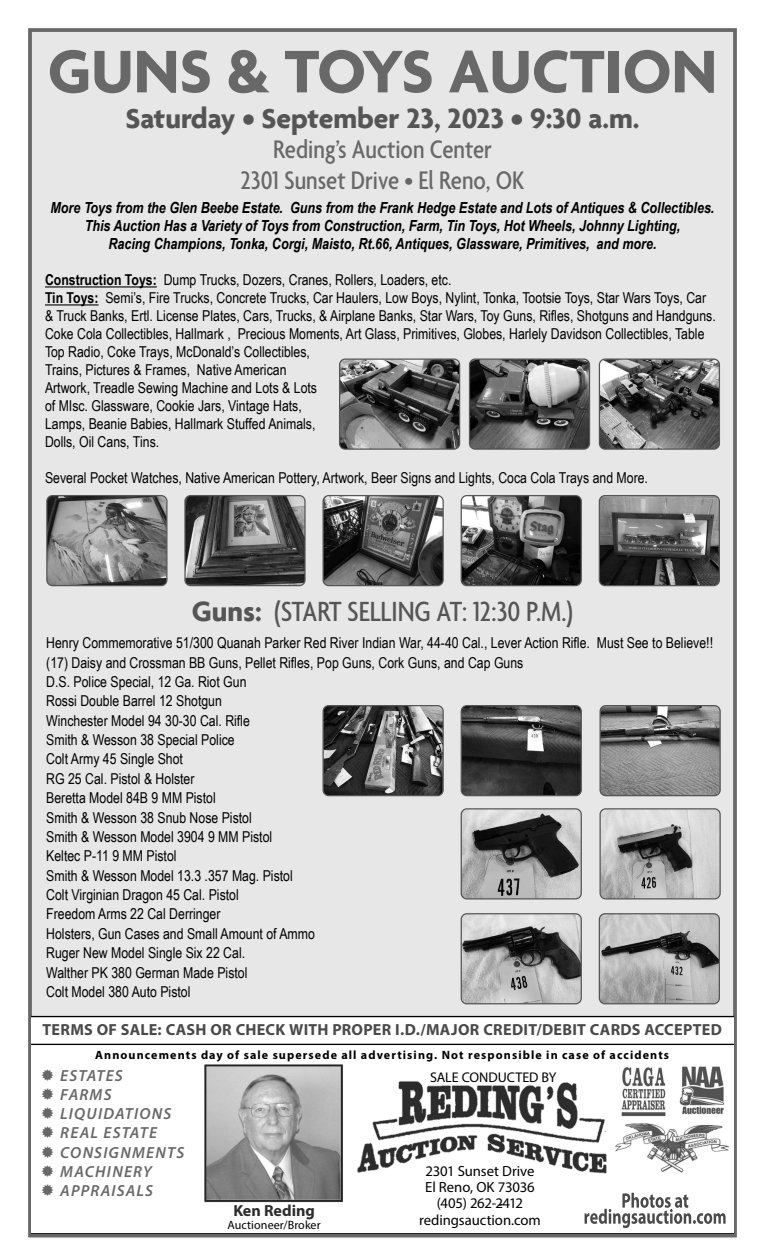
<style>
.page{position:relative;width:765px;height:1260px;background:#fff}
.page>*{position:absolute;margin:0;border:0;box-sizing:border-box;transform-origin:0 0}
.t1{font:700 65px "Agenda";color:#686868}
.t2{font:700 30px "Agenda";color:#555}
.t3{font:500 condensed 30px "Agenda";color:#555}
.t4{font:500 condensed 27.5px "Agenda";color:#686868}
.t5{font:700 16.12px "Myriad Pro";letter-spacing:.015em;color:#4a4a4a}
.t6{font:italic 600 16.12px/19.2px "Myriad Pro";letter-spacing:.07em;color:#686868}
.t7{font:700 16.12px "Myriad Pro";color:#2c2c2c}
.t8{font:italic 700 15.25px/18.4px "Arial Narrow";color:#000;text-align:center}
.t9{font:15px/18px "Arial Narrow";color:#000}
.t10{font:14.75px/16.1px "Myriad Pro";letter-spacing:-.005em;color:#000;text-align:center}
.t11{font:14.75px "Helvetica";color:#010101}
.t12{font:14.12px "Myriad Pro";letter-spacing:-.005em;color:#000}
.t13{font:700 12px "Myriad Pro";letter-spacing:.09em;color:#000}
.t14{font:12px "Myriad Pro";letter-spacing:.005em;color:#000}
.s1{font-weight:700}
.s2{font-weight:700;font-stretch:normal}
</style>
<div class="page">
<div style="left:28px;top:28px;width:709px;height:1210px;background:#e7e7e7;border:4px solid #686868"></div>
<hr style="left:45px;top:286px;width:112px;height:2px;background:#000">
<hr style="left:45px;top:304px;width:54px;height:2px;background:#000">
<div style="left:31px;top:1016px;width:703px;height:218px;background:#fff"></div>
<hr style="left:31px;top:1044px;width:703px;height:1px;background:#000">
<img style="left:356px;top:1066px;width:256px;height:112px">
<img style="left:205px;top:1064px;width:138px;height:138px">
<img style="left:619px;top:1067px;width:48px;height:50px">
<img style="left:679px;top:1065px;width:46px;height:51px">
<img style="left:616px;top:1124px;width:113px;height:49px">
<svg style="left:584px;top:1193px;width:142px;height:35px;background:#cfcfcf"></svg>
<img style="left:461px;top:706px;width:120px;height:90px">
<div style="left:461px;top:705px;width:121px;height:91px;border:1px solid #555;border-radius:6px"></div>
<img style="left:324px;top:707px;width:118px;height:87px">
<div style="left:322px;top:705px;width:122px;height:91px;border:1px solid #555;border-radius:6px"></div>
<img style="left:600px;top:706px;width:119px;height:90px">
<div style="left:600px;top:705px;width:121px;height:91px;border:1px solid #555;border-radius:6px"></div>
<img style="left:599px;top:496px;width:120px;height:90px">
<div style="left:599px;top:495px;width:121px;height:91px;border:1px solid #555;border-radius:6px"></div>
<img style="left:601px;top:360px;width:117px;height:88px">
<div style="left:599px;top:358px;width:121px;height:92px;border:1px solid #555;border-radius:6px"></div>
<img style="left:471px;top:360px;width:117px;height:88px">
<div style="left:469px;top:358px;width:121px;height:92px;border:1px solid #555;border-radius:6px"></div>
<img style="left:341px;top:360px;width:117px;height:88px">
<div style="left:339px;top:358px;width:121px;height:92px;border:1px solid #555;border-radius:6px"></div>
<img style="left:461px;top:496px;width:119px;height:90px">
<div style="left:461px;top:495px;width:121px;height:91px;border:1px solid #555;border-radius:6px"></div>
<img style="left:324px;top:497px;width:118px;height:87px">
<div style="left:322px;top:495px;width:122px;height:91px;border:1px solid #555;border-radius:6px"></div>
<img style="left:48px;top:497px;width:118px;height:87px">
<div style="left:46px;top:495px;width:122px;height:91px;border:1px solid #555;border-radius:6px"></div>
<img style="left:186px;top:497px;width:118px;height:87px">
<div style="left:184px;top:495px;width:122px;height:91px;border:1px solid #555;border-radius:6px"></div>
<img style="left:600px;top:809px;width:119px;height:89px">
<div style="left:600px;top:808px;width:121px;height:92px;border:1px solid #555;border-radius:6px"></div>
<img style="left:599px;top:915px;width:120px;height:89px">
<div style="left:599px;top:913px;width:121px;height:91px;border:1px solid #555;border-radius:6px"></div>
<img style="left:461px;top:914px;width:120px;height:90px">
<div style="left:461px;top:913px;width:121px;height:91px;border:1px solid #555;border-radius:6px"></div>
<img style="left:463px;top:810px;width:117px;height:88px">
<div style="left:461px;top:808px;width:121px;height:92px;border:1px solid #555;border-radius:6px"></div>
<svg style="left:42px;top:1069px;width:11px;height:12px"></svg>
<svg style="left:42px;top:1088px;width:11px;height:12px"></svg>
<svg style="left:42px;top:1107px;width:11px;height:12px"></svg>
<svg style="left:42px;top:1127px;width:11px;height:11px"></svg>
<svg style="left:42px;top:1146px;width:11px;height:12px"></svg>
<svg style="left:42px;top:1165px;width:11px;height:12px"></svg>
<svg style="left:42px;top:1185px;width:11px;height:11px"></svg>
<p class="t1" style="left:48px;top:32px;width:671px">GUNS &amp; TOYS AUCTION</p>
<p class="t2" style="left:125px;top:100px;width:516px">Saturday • September 23, 2023 • 9:30 a.m.</p>
<p class="t4" style="left:273px;top:134px;width:220px">Reding’s Auction Center</p>
<p class="t4" style="left:241px;top:165px;width:285px">2301 Sunset Drive • El Reno, OK</p>
<p class="t8" style="left:51px;top:197px;width:665px">More Toys from the Glen Beebe Estate. Guns from the Frank Hedge Estate and Lots of Antiques &amp; Collectibles.</p>
<p class="t8" style="left:85px;top:216px;width:597px">This Auction Has a Variety of Toys from Construction, Farm, Tin Toys, Hot Wheels, Johnny Lighting,<br>Racing Champions, Tonka, Corgi, Maisto, Rt.66, Antiques, Glassware, Primitives, and more.</p>
<p class="t9" style="left:45px;top:271px;width:408px"><span class="s1">Construction Toys:</span> Dump Trucks, Dozers, Cranes, Rollers, Loaders, etc.</p>
<p class="t9" style="left:45px;top:289px;width:672px"><span class="s1">Tin Toys:</span> Semi’s, Fire Trucks, Concrete Trucks, Car Haulers, Low Boys, Nylint, Tonka, Tootsie Toys, Star Wars Toys, Car &amp; Truck Banks, Ertl. License Plates, Cars, Trucks, &amp; Airplane Banks, Star Wars, Toy Guns, Rifles, Shotguns and Handguns.<br>Coke Cola Collectibles, Hallmark , Precious Moments, Art Glass, Primitives, Globes, Harlely Davidson Collectibles, Table Top Radio, Coke Trays, McDonald’s Collectibles,<br>Trains, Pictures &amp; Frames, Native American<br>Artwork, Treadle Sewing Machine and Lots &amp; Lots<br>of MIsc. Glassware, Cookie Jars, Vintage Hats,<br>Lamps, Beanie Babies, Hallmark Stuffed Animals,<br>Dolls, Oil Cans, Tins.</p>
<p class="t9" style="left:45px;top:469px;width:605px">Several Pocket Watches, Native American Pottery, Artwork, Beer Signs and Lights, Coca Cola Trays and More.</p>
<p class="t3" style="left:192px;top:596px;width:383px"><span class="s2">Guns:</span> (START SELLING AT: 12:30 P.M.)</p>
<p class="t9" style="left:46px;top:633px;width:668px">Henry Commemorative 51/300 Quanah Parker Red River Indian War, 44-40 Cal., Lever Action Rifle. Must See to Believe!!</p>
<p class="t9" style="left:46px;top:653px;width:479px">(17) Daisy and Crossman BB Guns, Pellet Rifles, Pop Guns, Cork Guns, and Cap Guns</p>
<p class="t9" style="left:46px;top:672px;width:202px">D.S. Police Special, 12 Ga. Riot Gun</p>
<p class="t9" style="left:46px;top:691px;width:177px">Rossi Double Barrel 12 Shotgun</p>
<p class="t9" style="left:46px;top:711px;width:205px">Winchester Model 94 30-30 Cal. Rifle</p>
<p class="t9" style="left:46px;top:730px;width:190px">Smith &amp; Wesson 38 Special Police</p>
<p class="t9" style="left:46px;top:750px;width:138px">Colt Army 45 Single Shot</p>
<p class="t9" style="left:46px;top:769px;width:150px">RG 25 Cal. Pistol &amp; Holster</p>
<p class="t9" style="left:46px;top:788px;width:171px">Beretta Model 84B 9 MM Pistol</p>
<p class="t9" style="left:46px;top:808px;width:207px">Smith &amp; Wesson 38 Snub Nose Pistol</p>
<p class="t9" style="left:46px;top:827px;width:228px">Smith &amp; Wesson Model 3904 9 MM Pistol</p>
<p class="t9" style="left:46px;top:846px;width:132px">Keltec P-11 9 MM Pistol</p>
<p class="t9" style="left:46px;top:866px;width:248px">Smith &amp; Wesson Model 13.3 .357 Mag. Pistol</p>
<p class="t9" style="left:46px;top:885px;width:194px">Colt Virginian Dragon 45 Cal. Pistol</p>
<p class="t9" style="left:46px;top:905px;width:176px">Freedom Arms 22 Cal Derringer</p>
<p class="t9" style="left:46px;top:924px;width:270px">Holsters, Gun Cases and Small Amount of Ammo</p>
<p class="t9" style="left:46px;top:943px;width:200px">Ruger New Model Single Six 22 Cal.</p>
<p class="t9" style="left:46px;top:963px;width:203px">Walther PK 380 German Made Pistol</p>
<p class="t9" style="left:46px;top:982px;width:146px">Colt Model 380 Auto Pistol</p>
<p class="t5" style="left:42px;top:1019px;width:681px">TERMS OF SALE: CASH OR CHECK WITH PROPER I.D./MAJOR CREDIT/DEBIT CARDS ACCEPTED</p>
<p class="t13" style="left:95px;top:1047px;width:575px">Announcements day of sale supersede all advertising. Not responsible in case of accidents</p>
<p class="t12" style="left:430px;top:1068px;width:128px">SALE CONDUCTED BY</p>
<p class="t6" style="left:60px;top:1065px;width:126px">ESTATES<br>FARMS<br>LIQUIDATIONS<br>REAL ESTATE<br>CONSIGNMENTS<br>MACHINERY<br>APPRAISALS</p>
<p class="t10" style="left:419px;top:1163px;width:123px">2301 Sunset Drive<br>El Reno, OK 73036 (405) 262-2412 redingsauction.com</p>
<p class="t11" style="left:499px;top:1192px;width:6px">-</p>
<p class="t7" style="left:233px;top:1200px;width:83px">Ken Reding</p>
<p class="t14" style="left:228px;top:1218px;width:95px">Auctioneer/Broker</p>
</div>
